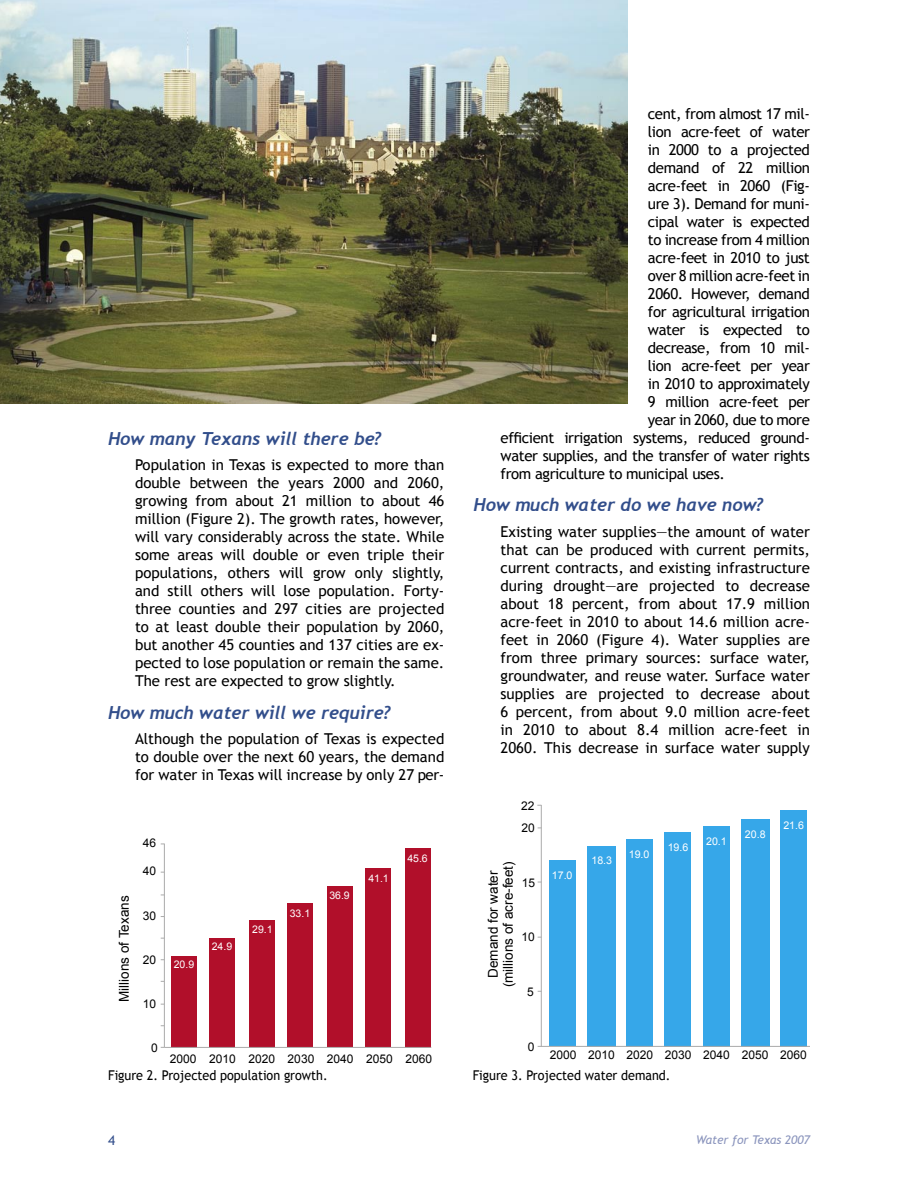
<style>
.page{position:relative;width:918px;height:1188px;background:#fff}
.page>*{position:absolute;margin:0;border:0;box-sizing:border-box;transform-origin:0 0}
.heading_6{font:italic 700 18px "Trebuchet";color:#324e8b}
.Highlight_indent{font:15px/18px "Trebuchet MS";letter-spacing:-.025em;color:#000;text-align:justify}
.t1{font:13.5px "Trebuchet MS";color:#000;scale:.93 1}
.t2{font:13.5px/15px "Arial";color:#000;text-align:center}
.Summary{font:13.5px "Trebuchet MS";color:#324e8b}
.t3{font:12px "Arial";color:#000}
.t4{font:italic 12px "Trebuchet MS";color:#8b95bd}
.t5{font:10.65px "Arial";color:#fff}
.t6{font:10.5px "Arial";color:#fff}
</style>
<div class="page">
<div style="left:171px;top:956px;width:26px;height:91px;background:#b10f2a"></div>
<div style="left:209px;top:938px;width:26px;height:109px;background:#b10f2a"></div>
<div style="left:249px;top:920px;width:26px;height:127px;background:#b10f2a"></div>
<div style="left:287px;top:903px;width:26px;height:144px;background:#b10f2a"></div>
<div style="left:327px;top:886px;width:26px;height:161px;background:#b10f2a"></div>
<div style="left:365px;top:868px;width:26px;height:179px;background:#b10f2a"></div>
<div style="left:405px;top:848px;width:26px;height:199px;background:#b10f2a"></div>
<hr style="left:164px;top:844px;width:1px;height:204px;background:#aaa">
<hr style="left:165px;top:1047px;width:266px;height:1px;background:#aaa">
<div style="left:549px;top:860px;width:27px;height:186px;background:#36a7e9"></div>
<div style="left:587px;top:846px;width:29px;height:200px;background:#36a7e9"></div>
<div style="left:626px;top:839px;width:27px;height:207px;background:#36a7e9"></div>
<div style="left:665px;top:832px;width:26px;height:214px;background:#36a7e9"></div>
<div style="left:703px;top:826px;width:27px;height:220px;background:#36a7e9"></div>
<div style="left:741px;top:819px;width:28px;height:227px;background:#36a7e9"></div>
<div style="left:780px;top:810px;width:26px;height:236px;background:#36a7e9"></div>
<hr style="left:541px;top:805px;width:1px;height:242px;background:#aaa">
<hr style="left:541px;top:1046px;width:268px;height:1px;background:#aaa">
<img style="left:0;top:0;width:628px;height:403px">
<p class="heading_6" style="left:108px;top:427px;width:275px">How many Texans will there be?</p>
<p class="Highlight_indent" style="left:135px;top:456px;width:311px">Population in Texas is expected to more than double between the years 2000 and 2060, growing from about 21 million to about 46 million (Figure 2). The growth rates, however, will vary considerably across the state. While some areas will double or even triple their populations, others will grow only slightly, and still others will lose population. Forty&shy;three counties and 297 cities are projected to at least double their population by 2060, but another 45 counties and 137 cities are ex&shy;pected to lose population or remain the same.<br>The rest are expected to grow slightly.</p>
<p class="heading_6" style="left:108px;top:701px;width:284px">How much water will we require?</p>
<p class="Highlight_indent" style="left:135px;top:730px;width:311px">Although the population of Texas is expected to double over the next 60 years, the demand for water in Texas will increase by only 27 per-</p>
<p class="t2" style="left:117px;top:1002px;width:108px;rotate:-90deg">Millions of Texans</p>
<p class="t3" style="left:143px;top:835px;width:15px">46</p>
<p class="t3" style="left:143px;top:863px;width:15px">40</p>
<p class="t3" style="left:143px;top:907px;width:15px">30</p>
<p class="t3" style="left:143px;top:952px;width:15px">20</p>
<p class="t3" style="left:143px;top:996px;width:15px">10</p>
<p class="t6" style="left:174px;top:958px;width:22px">20.9</p>
<p class="t6" style="left:212px;top:940px;width:22px">24.9</p>
<p class="t6" style="left:252px;top:922px;width:22px">29.1</p>
<p class="t6" style="left:290px;top:906px;width:22px">33.1</p>
<p class="t6" style="left:329px;top:888px;width:22px">36.9</p>
<p class="t6" style="left:368px;top:872px;width:22px">41.1</p>
<p class="t6" style="left:407px;top:851px;width:22px">45.6</p>
<p class="t3" style="left:151px;top:1040px;width:8px">0</p>
<p class="t3" style="left:170px;top:1051px;width:264px">2000 2010 2020 2030 2040 2050 2060</p>
<p class="t1" style="left:108px;top:1067px;width:238px">Figure 2. Projected population growth.</p>
<p class="Highlight_indent" style="left:648px;top:105px;width:164px">cent, from almost 17 mil-</p>
<p class="Highlight_indent" style="left:648px;top:123px;width:164px">lion acre-feet of water</p>
<p class="Highlight_indent" style="left:648px;top:141px;width:163px">in 2000 to a projected</p>
<p class="Highlight_indent" style="left:648px;top:159px;width:164px">demand of 22 million</p>
<p class="Highlight_indent" style="left:648px;top:177px;width:163px">acre-feet in 2060 (Fig-</p>
<p class="Highlight_indent" style="left:648px;top:195px;width:164px">ure 3). Demand for muni-</p>
<p class="Highlight_indent" style="left:648px;top:213px;width:164px">cipal water is expected</p>
<p class="Highlight_indent" style="left:648px;top:231px;width:164px">to increase from 4 million</p>
<p class="Highlight_indent" style="left:648px;top:249px;width:163px">acre-feet in 2010 to just</p>
<p class="Highlight_indent" style="left:648px;top:267px;width:164px">over 8 million acre-feet in</p>
<p class="Highlight_indent" style="left:648px;top:285px;width:164px">2060. However, demand</p>
<p class="Highlight_indent" style="left:648px;top:303px;width:164px">for agricultural irrigation</p>
<p class="Highlight_indent" style="left:648px;top:321px;width:164px">water is expected to</p>
<p class="Highlight_indent" style="left:648px;top:339px;width:164px">decrease, from 10 mil-</p>
<p class="Highlight_indent" style="left:648px;top:357px;width:164px">lion acre-feet per year</p>
<p class="Highlight_indent" style="left:648px;top:375px;width:163px">in 2010 to approximately</p>
<p class="Highlight_indent" style="left:648px;top:393px;width:164px">9 million acre-feet per</p>
<p class="Highlight_indent" style="left:648px;top:411px;width:164px">year in 2060, due to more</p>
<p class="Highlight_indent" style="left:501px;top:429px;width:311px">efficient irrigation systems, reduced ground-</p>
<p class="Highlight_indent" style="left:501px;top:447px;width:311px">water supplies, and the transfer of water rights</p>
<p class="Highlight_indent" style="left:501px;top:465px;width:226px">from agriculture to municipal uses.</p>
<p class="heading_6" style="left:474px;top:494px;width:292px">How much water do we have now?</p>
<p class="Highlight_indent" style="left:501px;top:523px;width:311px">Existing water supplies—the amount of water that can be produced with current permits, current contracts, and existing infrastructure during drought—are projected to decrease about 18 percent, from about 17.9 million acre-feet in 2010 to about 14.6 million acre&shy;feet in 2060 (Figure 4). Water supplies are from three primary sources: surface water, groundwater, and reuse water. Surface water supplies are projected to decrease about 6 percent, from about 9.0 million acre-feet in 2010 to about 8.4 million acre-feet in 2060. This decrease in surface water supply</p>
<p class="t3" style="left:521px;top:798px;width:15px">22</p>
<p class="t3" style="left:522px;top:820px;width:15px">20</p>
<p class="t2" style="left:486px;top:987px;width:128px;rotate:-90deg">Demand for water (millions of acre-feet)</p>
<p class="t3" style="left:522px;top:875px;width:15px">15</p>
<p class="t3" style="left:522px;top:929px;width:15px">10</p>
<p class="t3" style="left:527px;top:984px;width:8px">5</p>
<p class="t5" style="left:552px;top:868px;width:22px">17.0</p>
<p class="t5" style="left:591px;top:854px;width:22px">18.3</p>
<p class="t5" style="left:629px;top:847px;width:22px">19.0</p>
<p class="t5" style="left:668px;top:840px;width:22px">19.6</p>
<p class="t5" style="left:706px;top:834px;width:22px">20.1</p>
<p class="t5" style="left:745px;top:828px;width:22px">20.8</p>
<p class="t5" style="left:783px;top:818px;width:22px">21.6</p>
<p class="t3" style="left:528px;top:1038px;width:8px">0</p>
<p class="t3" style="left:550px;top:1047px;width:259px">2000 2010 2020 2030 2040 2050 2060</p>
<p class="t1" style="left:473px;top:1067px;width:214px">Figure 3. Projected water demand.</p>
<p class="Summary" style="left:108px;top:1133px;width:9px">4</p>
<p class="t4" style="left:696px;top:1133px;width:115px">Water for Texas 2007</p>
</div>
